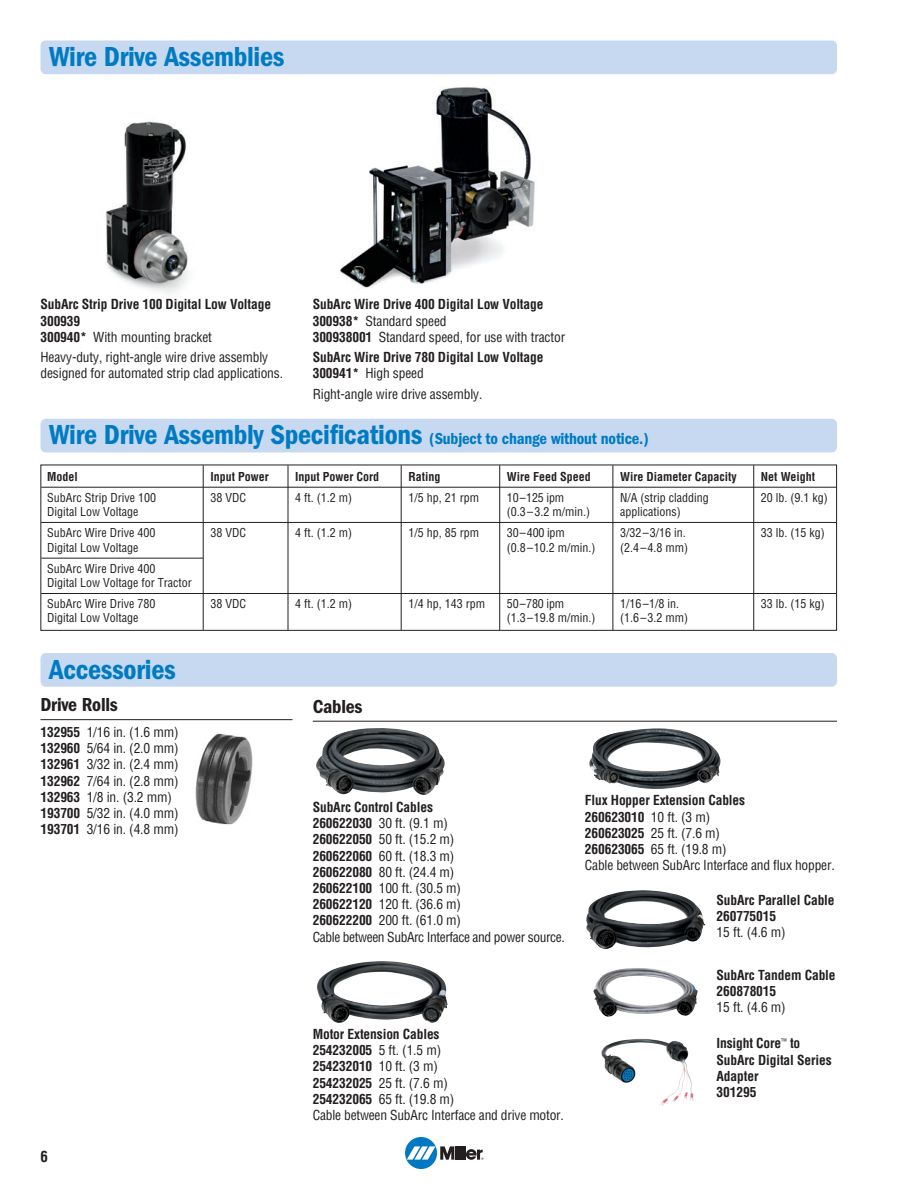
<style>
.page{position:relative;width:918px;height:1188px;background:#fff}
.page>*{position:absolute;margin:0;border:0;box-sizing:border-box;transform-origin:0 0}
.t1{font:28.5px "ITC Franklin Gothic Std Dm Cd";letter-spacing:-.01em;color:#007bc3}
.t2{font:19.5px "ITC Franklin Gothic Std Dm Cd";letter-spacing:-.01em;color:#231f20}
.t3{font:700 condensed 15px "Helvetica";color:#231f20}
.t4{font:condensed 13.5px/16.2px "Helvetica";letter-spacing:-.01em;color:#231f20}
.t5{font:700 condensed 13.5px/16.2px "Helvetica";letter-spacing:-.01em;color:#231f20}
.t6{font:condensed 13.5px/16.2px "Helvetica";letter-spacing:-.03em;color:#231f20}
.t7{font:condensed 12px/14.4px "Helvetica";color:#231f20}
.t8{font:700 condensed 12px "Helvetica";color:#231f20}
.s1{font-weight:400}
.s2{font-size:16.5px}
.s3{font-weight:700}
</style>
<div class="page">
<div style="left:405px;top:1137px;width:32px;height:32px;background:#0079c2;border-radius:50%"></div>
<hr style="left:459px;top:1146px;width:3px;height:14px;background:#231f20">
<hr style="left:463px;top:1146px;width:3px;height:14px;background:#231f20">
<svg style="left:407px;top:1146px;width:51px;height:14px"></svg>
<svg style="left:466px;top:1149px;width:17px;height:11px"></svg>
<div style="left:40px;top:40px;width:797px;height:34px;background:#c6d9f0;border-radius:5px"></div>
<img style="left:106px;top:121px;width:82px;height:172px">
<img style="left:340px;top:87px;width:195px;height:201px">
<div style="left:40px;top:465px;width:797px;height:166px;border:1px solid #231f20"></div>
<hr style="left:203px;top:465px;width:1px;height:165px;background:#231f20">
<hr style="left:288px;top:465px;width:1px;height:165px;background:#231f20">
<hr style="left:499px;top:465px;width:1px;height:165px;background:#231f20">
<hr style="left:613px;top:465px;width:1px;height:165px;background:#231f20">
<hr style="left:401px;top:465px;width:1px;height:165px;background:#231f20">
<hr style="left:753px;top:465px;width:1px;height:165px;background:#231f20">
<hr style="left:41px;top:487px;width:795px;height:1px;background:#231f20">
<hr style="left:41px;top:522px;width:795px;height:1px;background:#231f20">
<hr style="left:41px;top:558px;width:162px;height:1px;background:#231f20">
<hr style="left:41px;top:593px;width:795px;height:1px;background:#231f20">
<div style="left:40px;top:419px;width:797px;height:33px;background:#c6d9f0;border-radius:5px"></div>
<img style="left:195px;top:733px;width:58px;height:92px">
<div style="left:40px;top:653px;width:797px;height:34px;background:#c6d9f0;border-radius:5px"></div>
<hr style="left:40px;top:719px;width:253px;height:1px;background:#231f20">
<img style="left:316px;top:728px;width:129px;height:67px">
<img style="left:317px;top:961px;width:131px;height:62px">
<img style="left:589px;top:728px;width:132px;height:61px">
<img style="left:586px;top:890px;width:119px;height:59px">
<img style="left:593px;top:968px;width:105px;height:49px">
<img style="left:601px;top:1038px;width:93px;height:68px">
<hr style="left:313px;top:721px;width:524px;height:1px;background:#231f20">
<h1 class="t1" style="left:49px;top:46px;width:237px">Wire Drive Assemblies</h1>
<p class="t5" style="left:40px;top:297px;width:232px">SubArc Strip Drive 100 Digital Low Voltage<br>300939<br>300940* <span class="s1">With mounting bracket</span></p>
<p class="t4" style="left:40px;top:350px;width:244px">Heavy-duty, right-angle wire drive assembly designed for automated strip clad applications.</p>
<p class="t5" style="left:313px;top:297px;width:254px">SubArc Wire Drive 400 Digital Low Voltage<br>300938* <span class="s1">Standard speed<br></span>300938001 <span class="s1">Standard speed, for use with tractor</span></p>
<p class="t5" style="left:313px;top:350px;width:232px">SubArc Wire Drive 780 Digital Low Voltage<br>300941* <span class="s1">High speed</span></p>
<p class="t4" style="left:313px;top:387px;width:171px">Right-angle wire drive assembly.</p>
<h1 class="t1" style="left:49px;top:424px;width:601px">Wire Drive Assembly Specifications <span class="s2">(Subject to change without notice.)</span></h1>
<p class="t8" style="left:47px;top:472px;width:32px">Model</p>
<p class="t7" style="left:47px;top:492px;width:110px">SubArc Strip Drive 100<br>Digital Low Voltage</p>
<p class="t7" style="left:47px;top:527px;width:110px">SubArc Wire Drive 400<br>Digital Low Voltage</p>
<p class="t7" style="left:47px;top:562px;width:146px">SubArc Wire Drive 400<br>Digital Low Voltage for Tractor</p>
<p class="t7" style="left:47px;top:597px;width:110px">SubArc Wire Drive 780<br>Digital Low Voltage</p>
<p class="t8" style="left:210px;top:472px;width:60px">Input Power</p>
<p class="t7" style="left:210px;top:492px;width:37px">38 VDC</p>
<p class="t7" style="left:210px;top:527px;width:37px">38 VDC</p>
<p class="t7" style="left:210px;top:597px;width:37px">38 VDC</p>
<p class="t8" style="left:295px;top:472px;width:86px">Input Power Cord</p>
<p class="t7" style="left:295px;top:492px;width:58px">4 ft. (1.2 m)</p>
<p class="t7" style="left:295px;top:527px;width:58px">4 ft. (1.2 m)</p>
<p class="t7" style="left:295px;top:597px;width:58px">4 ft. (1.2 m)</p>
<p class="t8" style="left:408px;top:472px;width:34px">Rating</p>
<p class="t7" style="left:408px;top:491px;width:72px">1/5 hp, 21 rpm</p>
<p class="t7" style="left:408px;top:527px;width:72px">1/5 hp, 85 rpm</p>
<p class="t7" style="left:408px;top:597px;width:78px">1/4 hp, 143 rpm</p>
<p class="t8" style="left:507px;top:472px;width:85px">Wire Feed Speed</p>
<p class="t7" style="left:507px;top:491px;width:85px">10–125 ipm (0.3–3.2 m/min.)</p>
<p class="t7" style="left:507px;top:527px;width:90px">30–400 ipm (0.8–10.2 m/min.)</p>
<p class="t7" style="left:507px;top:597px;width:90px">50–780 ipm (1.3–19.8 m/min.)</p>
<p class="t8" style="left:620px;top:472px;width:118px">Wire Diameter Capacity</p>
<p class="t7" style="left:620px;top:491px;width:90px">N/A (strip cladding applications)</p>
<p class="t7" style="left:620px;top:527px;width:70px">3/32–3/16 in. (2.4–4.8 mm)</p>
<p class="t7" style="left:620px;top:597px;width:70px">1/16–1/8 in. (1.6–3.2 mm)</p>
<p class="t8" style="left:761px;top:472px;width:56px">Net Weight</p>
<p class="t7" style="left:761px;top:491px;width:68px">20 lb. (9.1 kg)</p>
<p class="t7" style="left:761px;top:527px;width:65px">33 lb. (15 kg)</p>
<p class="t7" style="left:761px;top:597px;width:65px">33 lb. (15 kg)</p>
<h1 class="t1" style="left:49px;top:658px;width:128px">Accessories</h1>
<h2 class="t2" style="left:40px;top:697px;width:79px">Drive Rolls</h2>
<p class="t4" style="left:40px;top:725px;width:140px"><span class="s3">132955</span> 1/16 in. (1.6 mm)<br><span class="s3">132960</span> 5/64 in. (2.0 mm)<br><span class="s3">132961</span> 3/32 in. (2.4 mm)<br><span class="s3">132962</span> 7/64 in. (2.8 mm)<br><span class="s3">132963</span> 1/8 in. (3.2 mm)<br><span class="s3">193700</span> 5/32 in. (4.0 mm)<br><span class="s3">193701</span> 3/16 in. (4.8 mm)</p>
<p class="t3" style="left:40px;top:1151px;width:9px">6</p>
<h2 class="t2" style="left:313px;top:699px;width:51px">Cables</h2>
<p class="t6" style="left:313px;top:800px;width:254px"><span class="s3">SubArc Control Cables<br>260622030</span> 30 ft. (9.1 m)<br><span class="s3">260622050</span> 50 ft. (15.2 m)<br><span class="s3">260622060</span> 60 ft. (18.3 m)<br><span class="s3">260622080</span> 80 ft. (24.4 m)<br><span class="s3">260622100</span> 100 ft. (30.5 m)<br><span class="s3">260622120</span> 120 ft. (36.6 m)<br><span class="s3">260622200</span> 200 ft. (61.0 m)<br>Cable between SubArc Interface and power source.</p>
<p class="t4" style="left:313px;top:1027px;width:253px"><span class="s3">Motor Extension Cables<br>254232005</span> 5 ft. (1.5 m)<br><span class="s3">254232010</span> 10 ft. (3 m)<br><span class="s3">254232025</span> 25 ft. (7.6 m)<br><span class="s3">254232065</span> 65 ft. (19.8 m)<br>Cable between SubArc Interface and drive motor.</p>
<p class="t4" style="left:585px;top:794px;width:251px"><span class="s3">Flux Hopper Extension Cables<br>260623010</span> 10 ft. (3 m)<br><span class="s3">260623025</span> 25 ft. (7.6 m)<br><span class="s3">260623065</span> 65 ft. (19.8 m)<br>Cable between SubArc Interface and flux hopper.</p>
<p class="t5" style="left:717px;top:893px;width:120px">SubArc Parallel Cable<br>260775015</p>
<p class="t4" style="left:717px;top:926px;width:71px">15 ft. (4.6 m)</p>
<p class="t5" style="left:717px;top:968px;width:121px">SubArc Tandem Cable<br>260878015</p>
<p class="t4" style="left:717px;top:1000px;width:71px">15 ft. (4.6 m)</p>
<p class="t5" style="left:716px;top:1037px;width:117px">Insight Core<sup>™</sup> to<br>SubArc Digital Series<br>Adapter<br>301295</p>
</div>
